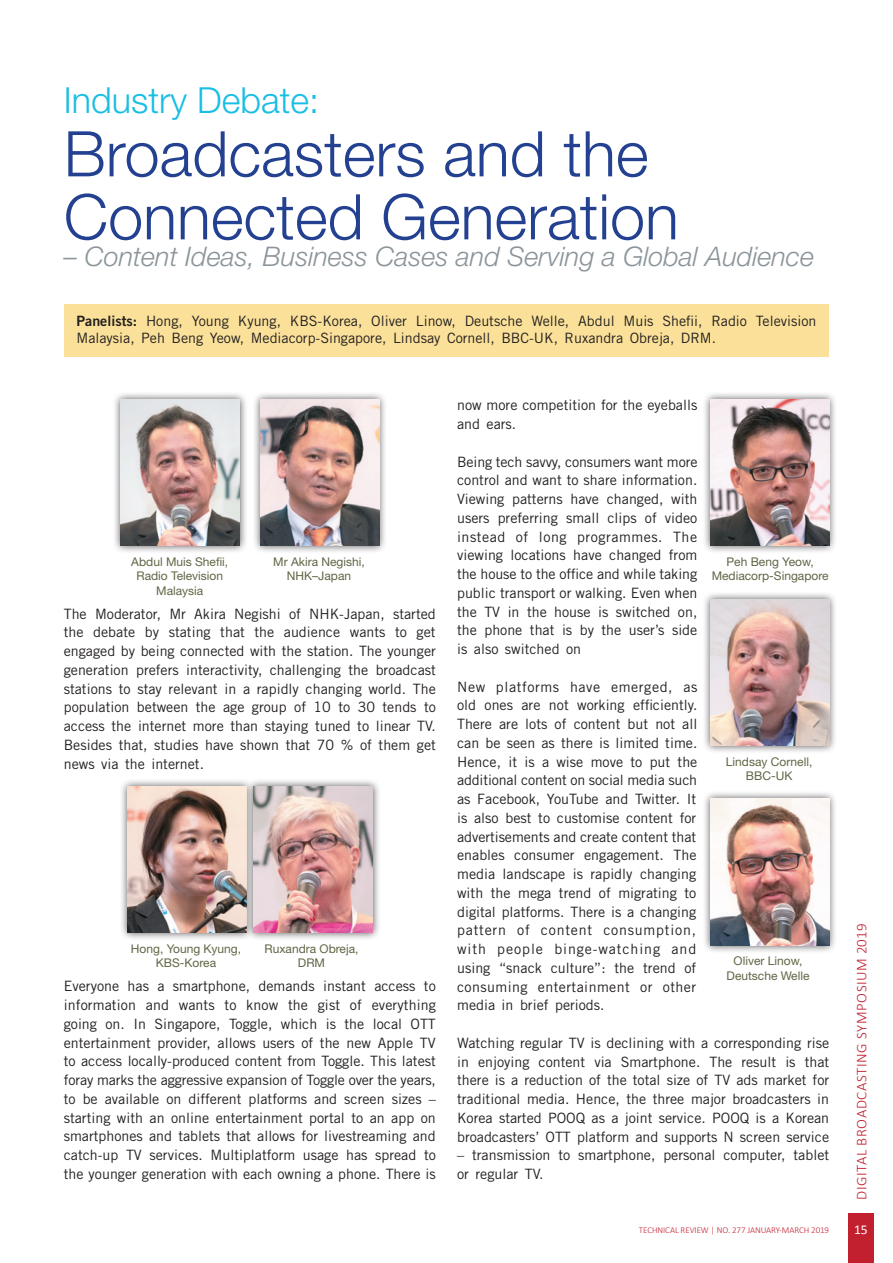
<style>
.page{position:relative;width:893px;height:1263px;background:#fff}
.page>*{position:absolute;margin:0;border:0;box-sizing:border-box;transform-origin:0 0}
.t1{font:300 63px/63px "Helvetica Neue";color:#234190}
.t2{font:300 36px "Helvetica Neue";color:#18bee3}
.t3{font:italic 300 27px "Helvetica Neue";color:#8a9499}
.t4{font:300 15px "Calibri";letter-spacing:.04em;color:#c21f2f}
.t5{font:14.25px/18.8px "Trade Gothic";color:#231f20;text-align:justify}
.t6{font:13.5px "Calibri";color:#fff}
.t7{font:12px/14.4px "Helvetica Neue";color:#616544;text-align:center}
.t8{font:300 9px "Calibri";letter-spacing:-.01em;color:#c21f2f}
.s1{font-family:"Trade Gothic Bold Two"}
</style>
<div class="page">
<div style="left:848px;top:1213px;width:26px;height:50px;background:#c21f2f"></div>
<div style="left:64px;top:304px;width:765px;height:53px;background:#fae098"></div>
<div style="left:113px;top:391px;width:135px;height:163px;background:#231f20;opacity:.75"></div>
<img style="left:121px;top:399px;width:119px;height:147px">
<div style="left:252px;top:391px;width:135px;height:163px;background:#231f20;opacity:.75"></div>
<img style="left:260px;top:399px;width:119px;height:147px">
<div style="left:702px;top:591px;width:135px;height:163px;background:#231f20;opacity:.75"></div>
<img style="left:710px;top:599px;width:119px;height:147px">
<div style="left:119px;top:778px;width:135px;height:163px;background:#231f20;opacity:.75"></div>
<img style="left:127px;top:786px;width:118px;height:147px">
<div style="left:245px;top:778px;width:136px;height:163px;background:#231f20;opacity:.75"></div>
<img style="left:254px;top:786px;width:119px;height:147px">
<div style="left:702px;top:790px;width:135px;height:163px;background:#231f20;opacity:.75"></div>
<img style="left:710px;top:798px;width:119px;height:147px">
<div style="left:702px;top:391px;width:135px;height:163px;background:#231f20;opacity:.75"></div>
<img style="left:710px;top:399px;width:119px;height:147px">
<h2 class="t2" style="left:64px;top:79px;width:257px">Industry Debate:</h2>
<h1 class="t1" style="left:64px;top:121px;width:617px">Broadcasters and the<br>Connected Generation</h1>
<h3 class="t3" style="left:64px;top:241px;width:752px">– Content Ideas, Business Cases and Serving a Global Audience</h3>
<p class="t5" style="left:77px;top:312px;width:741px;line-height:17.1px"><span class="s1">Panelists:</span> Hong, Young Kyung, KBS-Korea, Oliver Linow, Deutsche Welle, Abdul Muis Shefii, Radio Television<br>Malaysia, Peh Beng Yeow, Mediacorp-Singapore, Lindsay Cornell, BBC-UK, Ruxandra Obreja, DRM.</p>
<p class="t7" style="left:131px;top:554px;width:98px">Abdul Muis Shefii,<br>Radio Television<br>Malaysia</p>
<p class="t7" style="left:273px;top:554px;width:93px">Mr Akira Negishi,<br>NHK–Japan</p>
<p class="t5" style="left:64px;top:604px;width:374px">The Moderator, Mr Akira Negishi of NHK-Japan, started the debate by stating that the audience wants to get engaged by being connected with the station. The younger generation prefers interactivity, challenging the broadcast stations to stay relevant in a rapidly changing world. The population between the age group of 10 to 30 tends to access the internet more than staying tuned to linear TV.<br>Besides that, studies have shown that 70 % of them get news via the internet.</p>
<p class="t7" style="left:131px;top:941px;width:112px">Hong, Young Kyung,<br>KBS-Korea</p>
<p class="t7" style="left:264px;top:941px;width:96px">Ruxandra Obreja,<br>DRM</p>
<p class="t5" style="left:64px;top:977px;width:374px">Everyone has a smartphone, demands instant access to information and wants to know the gist of everything going on. In Singapore, Toggle, which is the local OTT entertainment provider, allows users of the new Apple TV to access locally-produced content from Toggle. This latest foray marks the aggressive expansion of Toggle over the years, to be available on different platforms and screen sizes – starting with an online entertainment portal to an app on smartphones and tablets that allows for livestreaming and catch-up TV services. Multiplatform usage has spread to the younger generation with each owning a phone. There is</p>
<p class="t5" style="left:457px;top:396px;width:242px">now more competition for the eyeballs and ears.</p>
<p class="t5" style="left:457px;top:452px;width:242px">Being tech savvy, consumers want more control and want to share information.<br>Viewing patterns have changed, with users preferring small clips of video instead of long programmes. The viewing locations have changed from the house to the office and while taking public transport or walking. Even when the TV in the house is switched on, the phone that is by the user’s side is also switched on</p>
<p class="t5" style="left:457px;top:677px;width:242px">New platforms have emerged, as old ones are not working efficiently.<br>There are lots of content but not all can be seen as there is limited time.<br>Hence, it is a wise move to put the additional content on social media such as Facebook, YouTube and Twitter. It is also best to customise content for advertisements and create content that enables consumer engagement. The media landscape is rapidly changing with the mega trend of migrating to digital platforms. There is a changing pattern of content consumption, with people binge-watching and using “snack culture”: the trend of consuming entertainment or other media in brief periods.</p>
<p class="t5" style="left:457px;top:1033px;width:374px">Watching regular TV is declining with a corresponding rise in enjoying content via Smartphone. The result is that there is a reduction of the total size of TV ads market for traditional media. Hence, the three major broadcasters in Korea started POOQ as a joint service. POOQ is a Korean broadcasters’ OTT platform and supports N screen service</p>
<p class="t5" style="left:457px;top:1146px;width:374px">– transmission to smartphone, personal computer, tablet or regular TV.</p>
<p class="t7" style="left:712px;top:554px;width:118px">Peh Beng Yeow,<br>Mediacorp-Singapore</p>
<p class="t7" style="left:726px;top:754px;width:88px">Lindsay Cornell,<br>BBC-UK</p>
<p class="t7" style="left:727px;top:953px;width:84px">Oliver Linow,<br>Deutsche Welle</p>
<p class="t4" style="left:855px;top:1200px;width:278px;rotate:-90deg">DIGITAL BROADCASTING SYMPOSIUM 2019</p>
<p class="t8" style="left:639px;top:1226px;width:192px">TECHNICAL REVIEW | NO. 277 JANUARY-MARCH 2019</p>
<p class="t6" style="left:854px;top:1221px;width:15px">15</p>
</div>
